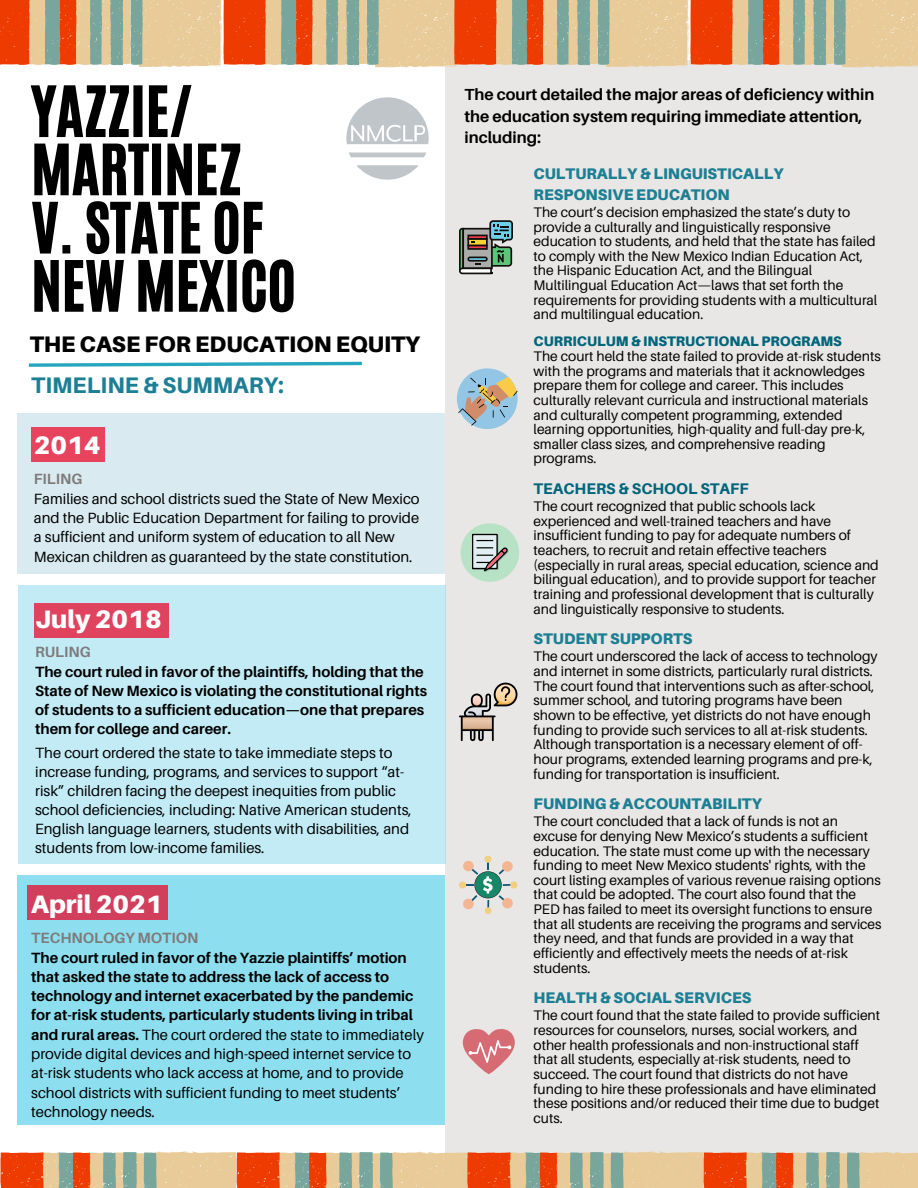
<style>
.page{position:relative;width:918px;height:1188px;background:#fff}
.page>*{position:absolute;margin:0;border:0;box-sizing:border-box;transform-origin:0 0}
.t1{font:58.5px/58.2px "CA Generated";color:#000}
.t2{font:900 25.2px "Aileron";color:#fff}
.t3{font:900 22.5px "Aileron";color:#000}
.t4{font:800 22.5px "Aileron";color:#1c7f94}
.t5{font:700 16.05px/21.3px "Aileron";color:#000}
.t6{font:900 15.45px/20.9px "Aileron";color:#1c7f94}
.t7{font:800 15.45px "Aileron";color:#01667b}
.t8{font:700 14.85px/19.4px "Aileron";color:#000}
.t9{font:14.85px/18.9px "Aileron";color:#000}
.t10{font:700 14.85px "Aileron";color:#7d7b7b}
.t11{font:13.8px/14.7px "Aileron";color:#000}
.t12{font:900 13.8px "Aileron";color:#01667b}
.s1{font-weight:400}
</style>
<div class="page">
<div style="left:446px;top:60px;width:472px;height:1128px;background:#e8e7e5"></div>
<img style="left:346px;top:97px;width:83px;height:83px">
<div style="left:18px;top:413px;width:427px;height:161px;background:#d9ebf0"></div>
<div style="left:31px;top:427px;width:73px;height:35px;background:#e7435c"></div>
<svg style="left:0;top:0;width:918px;height:68px"></svg>
<svg style="left:0;top:1151px;width:918px;height:37px"></svg>
<div style="left:18px;top:585px;width:428px;height:279px;background:#c2ebf5"></div>
<div style="left:34px;top:603px;width:135px;height:34px;background:#e0435d"></div>
<div style="left:18px;top:875px;width:427px;height:250px;background:#8ddff0"></div>
<div style="left:28px;top:885px;width:140px;height:35px;background:#d13f5c"></div>
<svg style="left:28px;top:361px;width:334px;height:6px"></svg>
<svg style="left:462px;top:1029px;width:53px;height:45px"></svg>
<svg style="left:459px;top:856px;width:59px;height:58px"></svg>
<svg style="left:459px;top:683px;width:58px;height:58px"></svg>
<svg style="left:461px;top:523px;width:58px;height:59px"></svg>
<svg style="left:457px;top:368px;width:61px;height:61px"></svg>
<svg style="left:459px;top:220px;width:54px;height:54px"></svg>
<h1 class="t1" style="left:31px;top:83px;width:266px">YAZZIE/<br>MARTINEZ<br>V. STATE OF<br>NEW MEXICO</h1>
<h3 class="t3" style="left:30px;top:330px;width:392px">THE CASE FOR EDUCATION EQUITY</h3>
<h3 class="t4" style="left:31px;top:371px;width:254px">TIMELINE &amp; SUMMARY:</h3>
<h2 class="t2" style="left:34px;top:429px;width:68px">2014</h2>
<p class="t10" style="left:34px;top:469px;width:50px">FILING</p>
<p class="t9" style="left:34px;top:489px;width:387px;line-height:19.4px">Families and school districts sued the State of New Mexico and the Public Education Department for failing to provide a sufficient and uniform system of education to all New Mexican children as guaranteed by the state constitution.</p>
<h2 class="t2" style="left:35px;top:603px;width:128px">July 2018</h2>
<p class="t10" style="left:35px;top:643px;width:57px">RULING</p>
<p class="t8" style="left:35px;top:662px;width:394px;line-height:18.9px">The court ruled in favor of the plaintiffs, holding that the State of New Mexico is violating the constitutional rights of students to a sufficient education—one that prepares them for college and career.</p>
<p class="t9" style="left:35px;top:743px;width:378px">The court ordered the state to take immediate steps to increase funding, programs, and services to support “at&shy;risk” children facing the deepest inequities from public school deficiencies, including: Native American students, English language learners, students with disabilities, and students from low-income families.</p>
<h2 class="t2" style="left:31px;top:888px;width:133px">April 2021</h2>
<p class="t10" style="left:31px;top:928px;width:169px">TECHNOLOGY MOTION</p>
<p class="t8" style="left:31px;top:947px;width:394px">The court ruled in favor of the Yazzie plaintiffs’ motion that asked the state to address the lack of access to technology and internet exacerbated by the pandemic for at-risk students, particularly students living in tribal and rural areas. <span class="s1">The court ordered the state to immediately provide digital devices and high-speed internet service to at-risk students who lack access at home, and to provide school districts with sufficient funding to meet students’ technology needs.</span></p>
<p class="t5" style="left:465px;top:84px;width:411px">The court detailed the major areas of deficiency within the education system requiring immediate attention, including:</p>
<p class="t6" style="left:534px;top:163px;width:251px">CULTURALLY &amp; LINGUISTICALLY<br>RESPONSIVE EDUCATION</p>
<p class="t11" style="left:534px;top:204px;width:345px">The court’s decision emphasized the state’s duty to provide a culturally and linguistically responsive education to students, and held that the state has failed to comply with the New Mexico Indian Education Act, the Hispanic Education Act, and the Bilingual Multilingual Education Act—laws that set forth the requirements for providing students with a multicultural and multilingual education.</p>
<p class="t12" style="left:534px;top:333px;width:310px">CURRICULUM &amp; INSTRUCTIONAL PROGRAMS</p>
<p class="t11" style="left:534px;top:349px;width:349px">The court held the state failed to provide at-risk students with the programs and materials that it acknowledges prepare them for college and career. This includes culturally relevant curricula and instructional materials and culturally competent programming, extended learning opportunities, high-quality and full-day pre-k, smaller class sizes, and comprehensive reading programs.</p>
<p class="t7" style="left:534px;top:479px;width:217px">TEACHERS &amp; SCHOOL STAFF</p>
<p class="t11" style="left:534px;top:499px;width:347px">The court recognized that public schools lack experienced and well-trained teachers and have insufficient funding to pay for adequate numbers of teachers, to recruit and retain effective teachers (especially in rural areas, special education, science and bilingual education), and to provide support for teacher training and professional development that is culturally and linguistically responsive to students.</p>
<p class="t6" style="left:534px;top:628px;width:160px">STUDENT SUPPORTS</p>
<p class="t11" style="left:534px;top:649px;width:346px">The court underscored the lack of access to technology and internet in some districts, particularly rural districts.<br>The court found that interventions such as after-school, summer school, and tutoring programs have been shown to be effective, yet districts do not have enough funding to provide such services to all at-risk students.<br>Although transportation is a necessary element of off&shy;hour programs, extended learning programs and pre-k, funding for transportation is insufficient.</p>
<p class="t6" style="left:534px;top:793px;width:230px">FUNDING &amp; ACCOUNTABILITY</p>
<p class="t11" style="left:534px;top:814px;width:350px">The court concluded that a lack of funds is not an excuse for denying New Mexico’s students a sufficient education. The state must come up with the necessary funding to meet New Mexico students' rights, with the court listing examples of various revenue raising options that could be adopted. The court also found that the PED has failed to meet its oversight functions to ensure that all students are receiving the programs and services they need, and that funds are provided in a way that efficiently and effectively meets the needs of at-risk students.</p>
<p class="t6" style="left:534px;top:987px;width:220px">HEALTH &amp; SOCIAL SERVICES</p>
<p class="t11" style="left:534px;top:1008px;width:348px">The court found that the state failed to provide sufficient resources for counselors, nurses, social workers, and other health professionals and non-instructional staff that all students, especially at-risk students, need to succeed. The court found that districts do not have funding to hire these professionals and have eliminated these positions and/or reduced their time due to budget cuts.</p>
</div>
